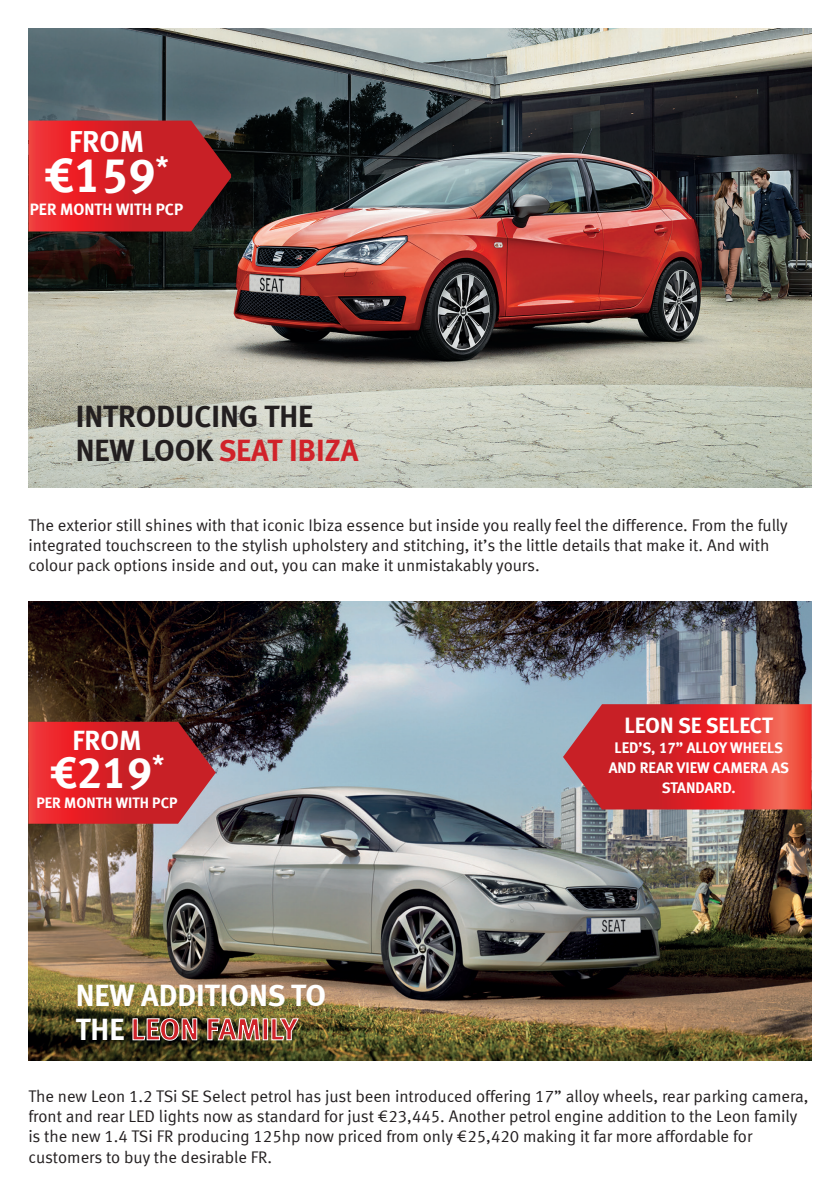
<style>
.page{position:relative;width:840px;height:1191px;background:#fff}
.page>*{position:absolute;margin:0;border:0;box-sizing:border-box;transform-origin:0 0}
.t1{font:700 48.2px "Seat Meta";color:#fff}
.t2{font:700 44.4px "Seat Meta";color:#fff}
.t3{font:700 30.2px/33.6px "Seat Meta";color:#231f20}
.t4{font:700 30.2px/33.6px "Seat Meta";color:#fff}
.t5{font:700 29.8px "Seat Meta";color:#fff}
.t6{font:700 27.4px "Seat Meta";color:#fff}
.t7{font:700 21.8px "Seat Meta";color:#fff}
.t8{font:16.8px/20.2px "Seat Meta Normal";color:#231f20}
.t9{font:700 16.2px "Seat Meta";color:#fff}
.t10{font:700 15.2px/20.2px "Seat Meta";color:#fff;text-align:center}
.t11{font:700 14.8px "Seat Meta";color:#fff}
.s1{color:#d1232a}
</style>
<div class="page">
<img style="left:28px;top:28px;width:783px;height:460px">
<img style="left:28px;top:601px;width:783px;height:459px">
<svg style="left:28px;top:121px;width:203px;height:110px"></svg>
<svg style="left:133px;top:996px;width:64px;height:44px"></svg>
<svg style="left:207px;top:1018px;width:52px;height:22px"></svg>
<svg style="left:271px;top:1018px;width:27px;height:22px"></svg>
<svg style="left:562px;top:704px;width:249px;height:105px"></svg>
<svg style="left:28px;top:722px;width:188px;height:101px"></svg>
<p class="t5" style="left:69px;top:124px;width:76px">FROM</p>
<p class="t1" style="left:44px;top:147px;width:126px">€159<sup>*</sup></p>
<p class="t9" style="left:30px;top:199px;width:155px">PER MONTH WITH PCP</p>
<p class="t3" style="left:76px;top:400px;width:284px">INTRODUCING THE<br>NEW LOOK <span class="s1">SEAT IBIZA</span></p>
<p class="t8" style="left:28px;top:515px;width:760px">The exterior still shines with that iconic Ibiza essence but inside you really feel the difference. From the fully integrated touchscreen to the stylish upholstery and stitching, it’s the little details that make it. And with colour pack options inside and out, you can make it unmistakably yours.</p>
<p class="t6" style="left:72px;top:724px;width:70px">FROM</p>
<p class="t2" style="left:50px;top:746px;width:116px">€219<sup>*</sup></p>
<p class="t11" style="left:36px;top:794px;width:142px">PER MONTH WITH PCP</p>
<p class="t4" style="left:76px;top:978px;width:252px">NEW ADDITIONS TO<br>THE <span class="s1">LEON FAMILY</span></p>
<p class="t7" style="left:624px;top:712px;width:150px">LEON SE SELECT</p>
<p class="t10" style="left:608px;top:737px;width:182px">LED’S, 17” ALLOY WHEELS<br>AND REAR VIEW CAMERA AS<br>STANDARD.</p>
<p class="t8" style="left:28px;top:1086px;width:781px">The new Leon 1.2 TSi SE Select petrol has just been introduced offering 17” alloy wheels, rear parking camera, front and rear LED lights now as standard for just €23,445. Another petrol engine addition to the Leon family is the new 1.4 TSi FR producing 125hp now priced from only €25,420 making it far more affordable for customers to buy the desirable FR.</p>
</div>
